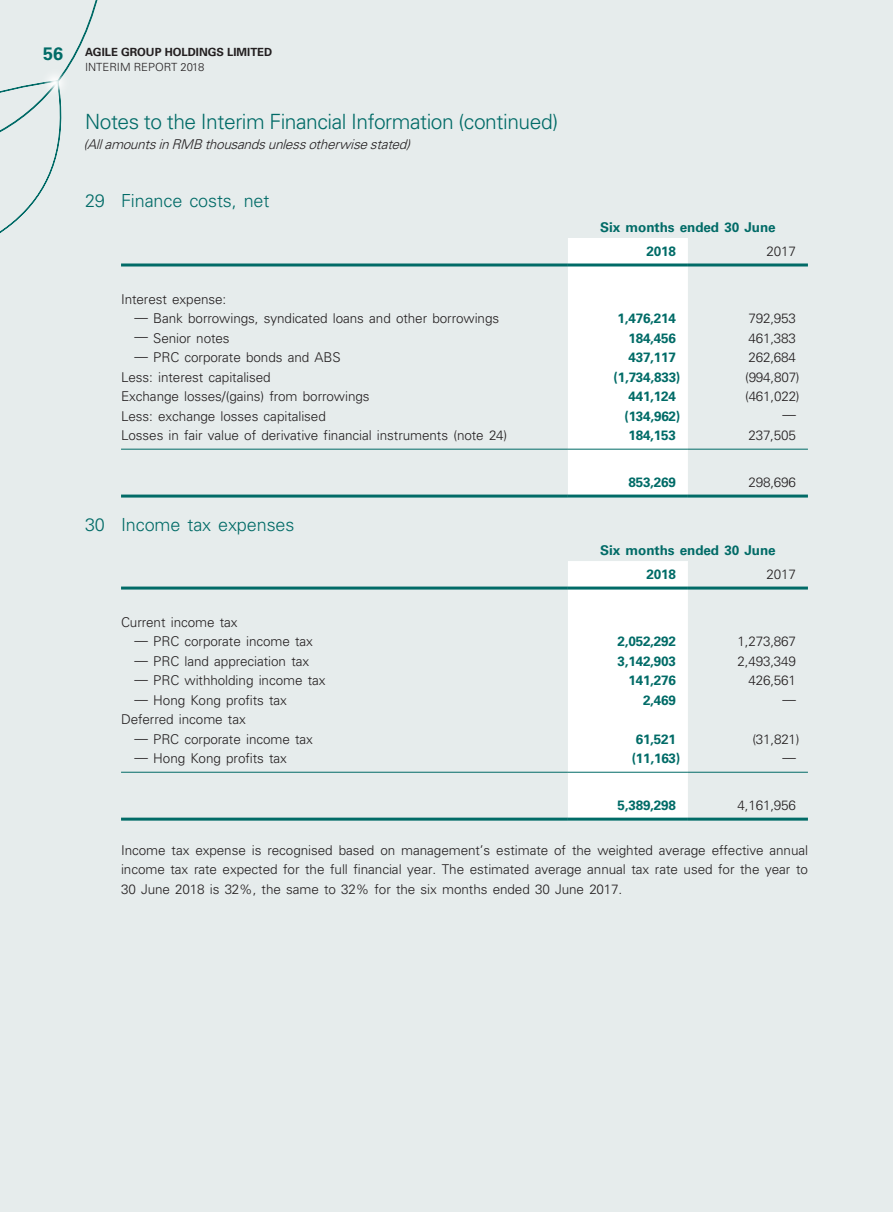
<style>
.page{position:relative;width:893px;height:1212px;background:#e6ecec}
.page>*{position:absolute;margin:0;border:0;box-sizing:border-box;transform-origin:0 0}
.t1{font:300 21px "Univers LT Std";letter-spacing:-.02em;color:#016b67}
._03_H1{font:300 18px "Univers LT Std";letter-spacing:-.005em;color:#016b67}
.t2{font:700 18px "Univers LT Std";color:#016b67}
._15_Table_Stub{font:300 13.5px "Univers LT Std";letter-spacing:-.005em;color:#231f20}
._12___P2{font:300 13.5px/19.5px "Univers LT Std";letter-spacing:-.015em;color:#231f20;text-align:justify}
._12___P2-2{font:700 13.5px "Univers LT Std";letter-spacing:-.015em;color:#016b67}
.t3{font:italic 300 13.5px "Univers LT Std";color:#231f20}
.t4{font:700 11.25px "Univers LT Std";color:#231f20}
.t5{font:300 11.25px "Univers LT Std";color:#231f20}
</style>
<div class="page">
<svg style="left:0;top:0;width:98px;height:233px"></svg>
<img style="left:28px;top:57px;width:53px;height:52px">
<div style="left:568px;top:238px;width:120px;height:256px;background:#fff"></div>
<hr style="left:121px;top:263px;width:447px;height:3px;background:#016b67">
<hr style="left:568px;top:263px;width:120px;height:3px;background:#016b67">
<hr style="left:688px;top:263px;width:120px;height:3px;background:#016b67">
<hr style="left:121px;top:449px;width:447px;height:1px;background:#016b67">
<hr style="left:568px;top:449px;width:120px;height:1px;background:#016b67">
<hr style="left:688px;top:449px;width:120px;height:1px;background:#016b67">
<hr style="left:121px;top:494px;width:447px;height:3px;background:#016b67">
<hr style="left:568px;top:494px;width:120px;height:3px;background:#016b67">
<hr style="left:688px;top:494px;width:120px;height:3px;background:#016b67">
<div style="left:568px;top:561px;width:120px;height:257px;background:#fff"></div>
<hr style="left:121px;top:586px;width:447px;height:3px;background:#016b67">
<hr style="left:568px;top:586px;width:120px;height:3px;background:#016b67">
<hr style="left:688px;top:586px;width:120px;height:3px;background:#016b67">
<hr style="left:121px;top:772px;width:447px;height:1px;background:#016b67">
<hr style="left:568px;top:772px;width:120px;height:1px;background:#016b67">
<hr style="left:688px;top:772px;width:120px;height:1px;background:#016b67">
<hr style="left:121px;top:818px;width:447px;height:3px;background:#016b67">
<hr style="left:568px;top:818px;width:120px;height:3px;background:#016b67">
<hr style="left:688px;top:818px;width:120px;height:3px;background:#016b67">
<h2 class="t2" style="left:43px;top:43px;width:22px">56</h2>
<p class="t4" style="left:85px;top:46px;width:189px">AGILE GROUP HOLDINGS LIMITED</p>
<p class="t5" style="left:85px;top:61px;width:121px">INTERIM REPORT 2018</p>
<h1 class="t1" style="left:85px;top:109px;width:475px">Notes to the Interim Financial Information (continued)</h1>
<p class="t3" style="left:84px;top:136px;width:332px">(AllamountsinRMBthousandsunlessotherwisestated)</p>
<p class="_03_H1" style="left:85px;top:190px;width:186px">29 Finance costs, net</p>
<p class="_12___P2-2" style="left:600px;top:219px;width:177px">Six months ended 30 June</p>
<p class="_12___P2-2" style="left:646px;top:243px;width:31px">2018</p>
<p class="_12___P2" style="left:767px;top:241px;width:31px">2017</p>
<p class="_15_Table_Stub" style="left:121px;top:291px;width:107px">Interest expense:</p>
<p class="_15_Table_Stub" style="left:135px;top:310px;width:366px">— Bank borrowings, syndicated loans and other borrowings</p>
<p class="_12___P2-2" style="left:618px;top:311px;width:60px">1,476,214</p>
<p class="_12___P2" style="left:748px;top:309px;width:49px">792,953</p>
<p class="_15_Table_Stub" style="left:135px;top:330px;width:97px">— Senior notes</p>
<p class="_12___P2-2" style="left:628px;top:330px;width:49px">184,456</p>
<p class="_12___P2" style="left:748px;top:328px;width:49px">461,383</p>
<p class="_15_Table_Stub" style="left:135px;top:349px;width:208px">— PRC corporate bonds and ABS</p>
<p class="_12___P2-2" style="left:628px;top:350px;width:49px">437,117</p>
<p class="_12___P2" style="left:748px;top:348px;width:49px">262,684</p>
<p class="_15_Table_Stub" style="left:121px;top:369px;width:151px">Less: interest capitalised</p>
<p class="_12___P2-2" style="left:614px;top:369px;width:68px">(1,734,833)</p>
<p class="_12___P2" style="left:745px;top:367px;width:56px">(994,807)</p>
<p class="_15_Table_Stub" style="left:121px;top:388px;width:250px">Exchange losses/(gains) from borrowings</p>
<p class="_12___P2-2" style="left:628px;top:389px;width:49px">441,124</p>
<p class="_12___P2" style="left:745px;top:387px;width:56px">(461,022)</p>
<p class="_15_Table_Stub" style="left:121px;top:408px;width:206px">Less: exchange losses capitalised</p>
<p class="_12___P2-2" style="left:624px;top:408px;width:58px">(134,962)</p>
<p class="_12___P2" style="left:782px;top:405px;width:15px">—</p>
<p class="_15_Table_Stub" style="left:121px;top:427px;width:388px">Losses in fair value of derivative financial instruments (note 24)</p>
<p class="_12___P2-2" style="left:628px;top:428px;width:49px">184,153</p>
<p class="_12___P2" style="left:748px;top:426px;width:49px">237,505</p>
<p class="_12___P2-2" style="left:628px;top:474px;width:49px">853,269</p>
<p class="_12___P2" style="left:748px;top:472px;width:49px">298,696</p>
<p class="_03_H1" style="left:85px;top:513px;width:211px">30 Income tax expenses</p>
<p class="_12___P2-2" style="left:600px;top:542px;width:177px">Six months ended 30 June</p>
<p class="_12___P2-2" style="left:646px;top:566px;width:31px">2018</p>
<p class="_12___P2" style="left:767px;top:564px;width:31px">2017</p>
<p class="_15_Table_Stub" style="left:121px;top:614px;width:118px">Current income tax</p>
<p class="_15_Table_Stub" style="left:135px;top:633px;width:180px">— PRC corporate income tax</p>
<p class="_12___P2-2" style="left:618px;top:634px;width:60px">2,052,292</p>
<p class="_12___P2" style="left:738px;top:632px;width:60px">1,273,867</p>
<p class="_15_Table_Stub" style="left:135px;top:653px;width:176px">— PRC land appreciation tax</p>
<p class="_12___P2-2" style="left:618px;top:653px;width:60px">3,142,903</p>
<p class="_12___P2" style="left:738px;top:651px;width:60px">2,493,349</p>
<p class="_15_Table_Stub" style="left:135px;top:672px;width:193px">— PRC withholding income tax</p>
<p class="_12___P2-2" style="left:628px;top:673px;width:49px">141,276</p>
<p class="_12___P2" style="left:748px;top:671px;width:49px">426,561</p>
<p class="_15_Table_Stub" style="left:135px;top:692px;width:154px">— Hong Kong profits tax</p>
<p class="_12___P2-2" style="left:643px;top:692px;width:34px">2,469</p>
<p class="_12___P2" style="left:782px;top:689px;width:15px">—</p>
<p class="_15_Table_Stub" style="left:121px;top:711px;width:126px">Deferred income tax</p>
<p class="_15_Table_Stub" style="left:135px;top:731px;width:180px">— PRC corporate income tax</p>
<p class="_12___P2-2" style="left:636px;top:731px;width:42px">61,521</p>
<p class="_12___P2" style="left:752px;top:729px;width:49px">(31,821)</p>
<p class="_15_Table_Stub" style="left:135px;top:750px;width:154px">— Hong Kong profits tax</p>
<p class="_12___P2-2" style="left:632px;top:751px;width:50px">(11,163)</p>
<p class="_12___P2" style="left:782px;top:747px;width:15px">—</p>
<p class="_12___P2-2" style="left:618px;top:797px;width:60px">5,389,298</p>
<p class="_12___P2" style="left:738px;top:795px;width:60px">4,161,956</p>
<p class="_12___P2" style="left:121px;top:840px;width:689px">Income tax expense is recognised based on management’s estimate of the weighted average effective annual income tax rate expected for the full financial year. The estimated average annual tax rate used for the year to 30 June 2018 is 32%, the same to 32% for the six months ended 30 June 2017.</p>
</div>
